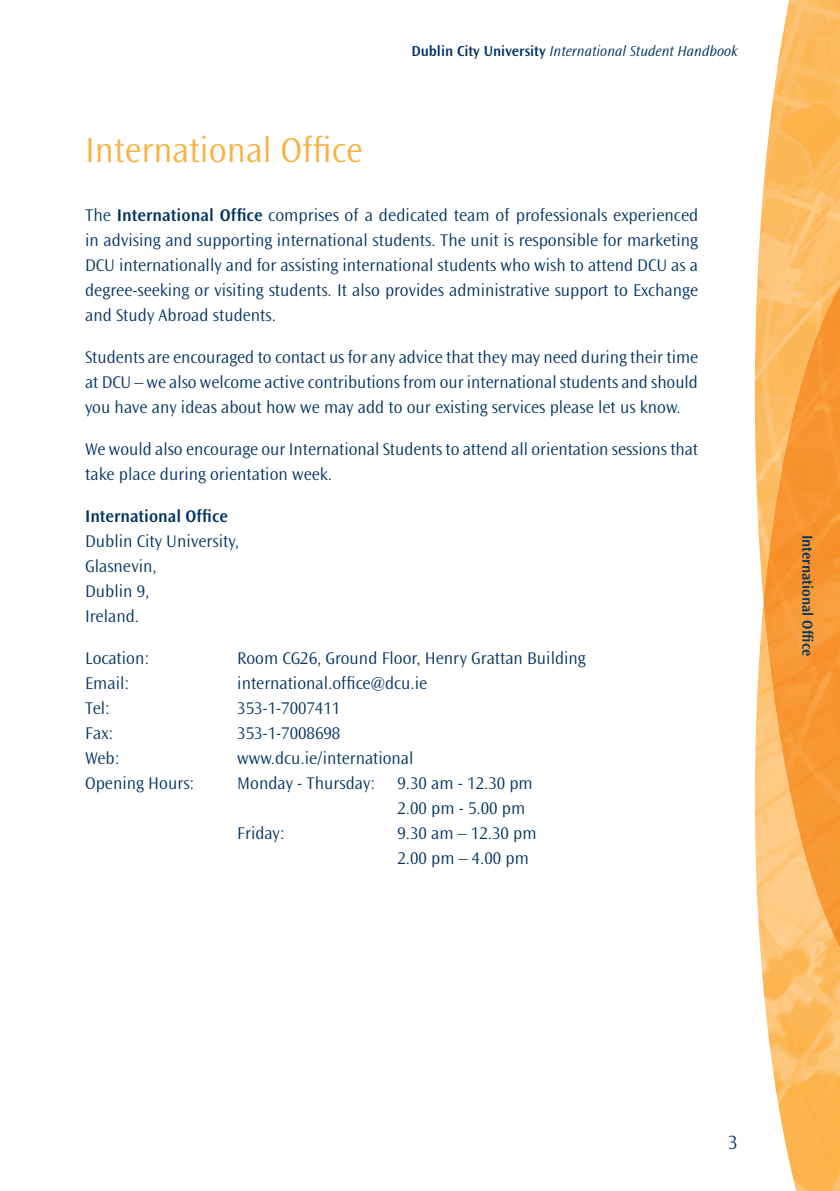
<style>
.page{position:relative;width:840px;height:1191px;background:#fff}
.page>*{position:absolute;margin:0;border:0;box-sizing:border-box;transform-origin:0 0}
.t1{font:300 36px "Ocean Sans Std";color:#fbb040}
.t2{font:300 20px "Ocean Sans Std";color:#003263}
.t3{font:300 17.6px/25px "Ocean Sans Std";color:#003263}
.t4{font:600 17.6px "Ocean Sans Std";color:#003263}
.t5{font:italic 300 15px "Ocean Sans Std";color:#003263}
.t6{font:600 15px "Ocean Sans Std";color:#003263}
.s1{font-weight:600;font-style:normal}
.s2{font-weight:600}
</style>
<div class="page">
<img style="left:754px;top:0;width:85px;height:1191px">
<img style="left:763px;top:286px;width:76px;height:662px">
<h1 class="t1" style="left:85px;top:130px;width:279px">International Office</h1>
<p class="t5" style="left:411px;top:43px;width:328px"><span class="s1">Dublin City University</span> International Student Handbook</p>
<p class="t3" style="left:85px;top:203px;width:614px;text-align:justify">The <span class="s2">International Office</span> comprises of a dedicated team of professionals experienced in advising and supporting international students. The unit is responsible for marketing DCU internationally and for assisting international students who wish to attend DCU as a degree-seeking or visiting students. It also provides administrative support to Exchange and Study Abroad students.</p>
<p class="t3" style="left:85px;top:345px;width:614px;text-align:justify">Students are encouraged to contact us for any advice that they may need during their time at DCU – we also welcome active contributions from our international students and should you have any ideas about how we may add to our existing services please let us know.</p>
<p class="t3" style="left:85px;top:437px;width:614px">We would also encourage our International Students to attend all orientation sessions that take place during orientation week.</p>
<p class="t4" style="left:85px;top:507px;width:144px">International Office</p>
<p class="t3" style="left:85px;top:529px;width:155px">Dublin City University,<br>Glasnevin,<br>Dublin 9,<br>Ireland.</p>
<p class="t3" style="left:85px;top:646px;width:66px">Location:</p>
<p class="t3" style="left:237px;top:646px;width:350px">Room CG26, Ground Floor, Henry Grattan Building</p>
<p class="t3" style="left:85px;top:671px;width:46px">Email:</p>
<p class="t3" style="left:237px;top:671px;width:191px">international.office@dcu.ie</p>
<p class="t3" style="left:85px;top:696px;width:26px">Tel:</p>
<p class="t3" style="left:237px;top:696px;width:104px">353-1-7007411</p>
<p class="t3" style="left:85px;top:721px;width:30px">Fax:</p>
<p class="t3" style="left:237px;top:721px;width:104px">353-1-7008698</p>
<p class="t3" style="left:85px;top:746px;width:36px">Web:</p>
<p class="t3" style="left:237px;top:746px;width:178px">www.dcu.ie/international</p>
<p class="t3" style="left:85px;top:771px;width:111px">Opening Hours:</p>
<p class="t3" style="left:237px;top:771px;width:139px">Monday - Thursday:</p>
<p class="t3" style="left:397px;top:771px;width:137px">9.30 am - 12.30 pm<br>2.00 pm - 5.00 pm</p>
<p class="t3" style="left:237px;top:821px;width:49px">Friday:</p>
<p class="t3" style="left:397px;top:821px;width:140px">9.30 am – 12.30 pm<br>2.00 pm – 4.00 pm</p>
<p class="t6" style="left:815px;top:535px;width:123px;rotate:90deg">International Office</p>
<p class="t2" style="left:727px;top:1131px;width:11px">3</p>
</div>
